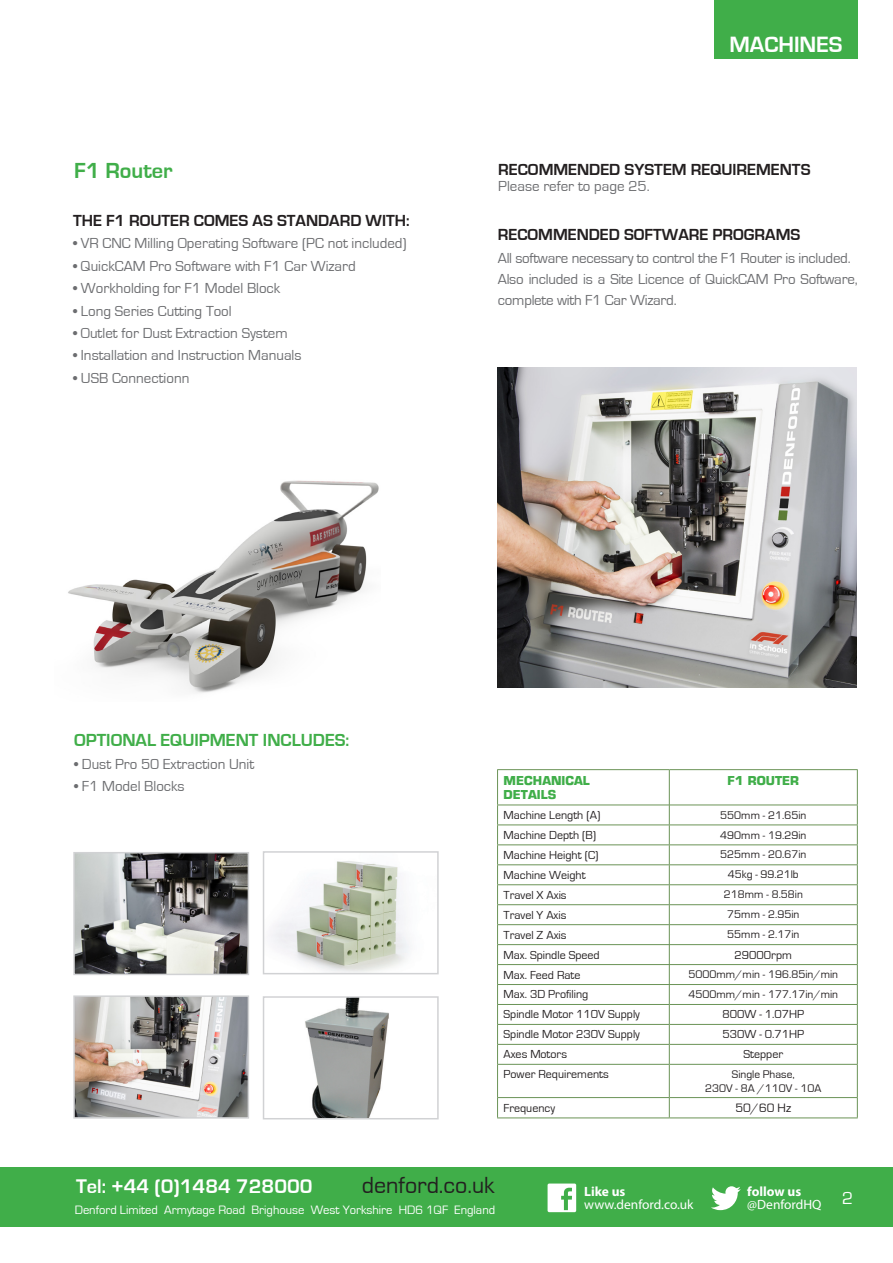
<style>
.page{position:relative;width:893px;height:1263px;background:#fff}
.page>*{position:absolute;margin:0;border:0;box-sizing:border-box;transform-origin:0 0}
.Paragraph_Style4{font:24px "Eurostile";color:#231f20}
.Paragraph_Style12{font:700 22.8px "Eurostile";color:#fff}
.Paragraph_Style12-2{font:700 22.5px "Eurostile";color:#40ae49}
.Paragraph_Style11{font:700 20.4px "Eurostile";color:#fff}
.Paragraph_Style3{font:700 18px "Eurostile";color:#40ae49}
.t1{font:18px "Eurostile";color:#fff}
.Paragraph_Style3-2{font:700 16.5px "Eurostile";color:#231f20}
.Paragraph_Style3-3{font:15px "Eurostile";color:#6c6d70}
.Paragraph_Style4-2{font:15px/21px "Eurostile";letter-spacing:-.015em;color:#6c6d70}
.Paragraph_Style16{font:15px "Eurostile";color:#6c6d70}
.t2{font:13.5px "Myriad Pro";color:#fff}
.t3{font:700 13.5px "Myriad Pro";color:#fff}
.Paragraph_Style4-3{font:12.6px "Eurostile";color:#fff}
.t4{font:12.6px "Eurostile";color:#231f20}
.t5{font:12px "Eurostile";color:#231f20}
.t6{font:700 12px "Eurostile";color:#40ae49}
.t7{font:11.4px "Eurostile";color:#231f20}
</style>
<div class="page">
<svg style="left:498px;top:770px;width:359px;height:347px"></svg>
<hr style="left:497px;top:769px;width:172px;height:1px;background:#6b9357">
<hr style="left:497px;top:770px;width:1px;height:34px;background:#6b9357">
<hr style="left:669px;top:769px;width:189px;height:1px;background:#6b9357">
<hr style="left:669px;top:770px;width:1px;height:34px;background:#6b9357">
<hr style="left:857px;top:770px;width:1px;height:35px;background:#6b9357">
<hr style="left:497px;top:804px;width:173px;height:1px;background:#6b9357">
<hr style="left:497px;top:824px;width:172px;height:1px;background:#6b9357">
<hr style="left:497px;top:844px;width:172px;height:1px;background:#6b9357">
<hr style="left:497px;top:864px;width:172px;height:1px;background:#6b9357">
<hr style="left:497px;top:884px;width:172px;height:1px;background:#6b9357">
<hr style="left:497px;top:904px;width:172px;height:1px;background:#6b9357">
<hr style="left:497px;top:924px;width:172px;height:1px;background:#6b9357">
<hr style="left:497px;top:944px;width:173px;height:1px;background:#6b9357">
<hr style="left:497px;top:964px;width:173px;height:1px;background:#6b9357">
<hr style="left:497px;top:984px;width:172px;height:1px;background:#6b9357">
<hr style="left:497px;top:1004px;width:172px;height:1px;background:#6b9357">
<hr style="left:669px;top:1004px;width:189px;height:1px;background:#6b9357">
<hr style="left:497px;top:1024px;width:172px;height:1px;background:#6b9357">
<hr style="left:669px;top:1024px;width:189px;height:1px;background:#6b9357">
<hr style="left:497px;top:1044px;width:172px;height:1px;background:#6b9357">
<svg style="left:497px;top:805px;width:1px;height:259px"></svg>
<hr style="left:669px;top:1044px;width:189px;height:1px;background:#6b9357">
<hr style="left:497px;top:1064px;width:172px;height:1px;background:#6b9357">
<hr style="left:497px;top:1065px;width:1px;height:32px;background:#6b9357">
<hr style="left:669px;top:1064px;width:189px;height:1px;background:#6b9357">
<hr style="left:669px;top:1065px;width:1px;height:32px;background:#6b9357">
<hr style="left:857px;top:1065px;width:1px;height:32px;background:#6b9357">
<hr style="left:497px;top:1097px;width:172px;height:1px;background:#6b9357">
<svg style="left:497px;top:1098px;width:1px;height:19px"></svg>
<hr style="left:669px;top:1097px;width:189px;height:1px;background:#6b9357">
<svg style="left:669px;top:1098px;width:1px;height:19px"></svg>
<svg style="left:857px;top:1098px;width:1px;height:19px"></svg>
<hr style="left:497px;top:1117px;width:172px;height:1px;background:#6b9357">
<hr style="left:669px;top:1117px;width:189px;height:1px;background:#6b9357">
<hr style="left:669px;top:805px;width:189px;height:1px;background:#6b9357">
<hr style="left:669px;top:824px;width:189px;height:1px;background:#6b9357">
<hr style="left:669px;top:844px;width:189px;height:1px;background:#6b9357">
<hr style="left:669px;top:864px;width:189px;height:1px;background:#6b9357">
<hr style="left:669px;top:884px;width:189px;height:1px;background:#6b9357">
<hr style="left:669px;top:904px;width:189px;height:1px;background:#6b9357">
<hr style="left:669px;top:924px;width:189px;height:1px;background:#6b9357">
<hr style="left:669px;top:944px;width:189px;height:1px;background:#6b9357">
<hr style="left:669px;top:964px;width:189px;height:1px;background:#6b9357">
<hr style="left:669px;top:984px;width:189px;height:1px;background:#6b9357">
<svg style="left:669px;top:805px;width:1px;height:259px"></svg>
<svg style="left:857px;top:805px;width:1px;height:259px"></svg>
<img style="left:68px;top:480px;width:311px;height:213px">
<img style="left:75px;top:997px;width:172px;height:119px">
<div style="left:73px;top:995px;width:176px;height:123px;border:1px solid #d1d2d4"></div>
<img style="left:75px;top:854px;width:172px;height:119px">
<div style="left:73px;top:852px;width:176px;height:123px;border:1px solid #d1d2d4"></div>
<img style="left:270px;top:861px;width:140px;height:111px">
<div style="left:263px;top:851px;width:176px;height:123px;border:1px solid #d1d2d4"></div>
<img style="left:305px;top:998px;width:84px;height:119px">
<div style="left:263px;top:996px;width:176px;height:123px;border:1px solid #d1d2d4"></div>
<div style="left:0;top:1167px;width:893px;height:59px;background:#40ae49"></div>
<svg style="left:711px;top:1186px;width:30px;height:24px"></svg>
<div style="left:548px;top:1183px;width:28px;height:29px;background:#fff;border-radius:2px"></div>
<svg style="left:561px;top:1188px;width:11px;height:22px"></svg>
<div style="left:714px;top:0;width:144px;height:59px;background:#40ae49"></div>
<img style="left:498px;top:367px;width:359px;height:320px">
<p class="Paragraph_Style12-2" style="left:74px;top:158px;width:100px">F1 Router</p>
<p class="Paragraph_Style3-2" style="left:73px;top:211px;width:338px">THE F1 ROUTER COMES AS STANDARD WITH:</p>
<p class="Paragraph_Style3-3" style="left:73px;top:235px;width:335px">• VR CNC Milling Operating Software (PC not included)</p>
<p class="Paragraph_Style3-3" style="left:73px;top:258px;width:284px">• QuickCAM Pro Software with F1 Car Wizard</p>
<p class="Paragraph_Style3-3" style="left:73px;top:280px;width:209px">• Workholding for F1 Model Block</p>
<p class="Paragraph_Style3-3" style="left:73px;top:303px;width:160px">• Long Series Cutting Tool</p>
<p class="Paragraph_Style3-3" style="left:73px;top:325px;width:216px">• Outlet for Dust Extraction System</p>
<p class="Paragraph_Style3-3" style="left:73px;top:347px;width:230px">• Installation and Instruction Manuals</p>
<p class="Paragraph_Style3-3" style="left:73px;top:370px;width:118px">• USB Connectionn</p>
<p class="Paragraph_Style12" style="left:729px;top:32px;width:114px">MACHINES</p>
<p class="Paragraph_Style3-2" style="left:498px;top:160px;width:314px">RECOMMENDED SYSTEM REQUIREMENTS</p>
<p class="Paragraph_Style16" style="left:498px;top:178px;width:153px">Please refer to page 25.</p>
<p class="Paragraph_Style3-2" style="left:498px;top:226px;width:304px">RECOMMENDED SOFTWARE PROGRAMS</p>
<p class="Paragraph_Style4-2" style="left:498px;top:248px;width:354px">All software necessary to control the F1 Router is included.</p>
<p class="Paragraph_Style4-2" style="left:498px;top:269px;width:361px">Also included is a Site Licence of QuickCAM Pro Software, complete with F1 Car Wizard.</p>
<p class="Paragraph_Style3" style="left:74px;top:731px;width:277px">OPTIONAL EQUIPMENT INCLUDES:</p>
<p class="Paragraph_Style3-3" style="left:74px;top:756px;width:182px">• Dust Pro 50 Extraction Unit</p>
<p class="Paragraph_Style16" style="left:74px;top:778px;width:112px">• F1 Model Blocks</p>
<p class="t6" style="left:503px;top:773px;width:88px">MECHANICAL</p>
<p class="t6" style="left:503px;top:787px;width:54px">DETAILS</p>
<p class="t6" style="left:727px;top:773px;width:73px">F1 ROUTER</p>
<p class="t5" style="left:503px;top:808px;width:98px">Machine Length (A)</p>
<p class="t7" style="left:720px;top:809px;width:88px">550mm - 21.65in</p>
<p class="t5" style="left:503px;top:828px;width:94px">Machine Depth (B)</p>
<p class="t7" style="left:720px;top:829px;width:88px">490mm - 19.29in</p>
<p class="t5" style="left:503px;top:848px;width:96px">Machine Height (C)</p>
<p class="t7" style="left:720px;top:848px;width:88px">525mm - 20.67in</p>
<p class="t5" style="left:503px;top:868px;width:84px">Machine Weight</p>
<p class="t7" style="left:728px;top:868px;width:72px">45kg - 99.21lb</p>
<p class="t5" style="left:503px;top:888px;width:65px">Travel X Axis</p>
<p class="t7" style="left:724px;top:888px;width:81px">218mm - 8.58in</p>
<p class="t5" style="left:503px;top:908px;width:64px">Travel Y Axis</p>
<p class="t7" style="left:727px;top:908px;width:74px">75mm - 2.95in</p>
<p class="t5" style="left:503px;top:928px;width:64px">Travel Z Axis</p>
<p class="t7" style="left:727px;top:928px;width:74px">55mm - 2.17in</p>
<p class="t5" style="left:503px;top:948px;width:98px">Max. Spindle Speed</p>
<p class="t5" style="left:735px;top:948px;width:59px">29000rpm</p>
<p class="t5" style="left:503px;top:968px;width:78px">Max. Feed Rate</p>
<p class="t7" style="left:688px;top:968px;width:151px">5000mm/min - 196.85in/min</p>
<p class="t5" style="left:503px;top:988px;width:86px">Max. 3D Profiling</p>
<p class="t7" style="left:688px;top:988px;width:151px">4500mm/min - 177.17in/min</p>
<p class="t5" style="left:503px;top:1008px;width:138px">Spindle Motor 110V Supply</p>
<p class="t5" style="left:722px;top:1008px;width:83px">800W - 1.07HP</p>
<p class="t5" style="left:503px;top:1028px;width:138px">Spindle Motor 230V Supply</p>
<p class="t5" style="left:722px;top:1028px;width:83px">530W - 0.71HP</p>
<p class="t5" style="left:503px;top:1048px;width:65px">Axes Motors</p>
<p class="t5" style="left:743px;top:1048px;width:41px">Stepper</p>
<p class="t5" style="left:503px;top:1068px;width:107px">Power Requirements</p>
<p class="t7" style="left:732px;top:1068px;width:64px">Single Phase,</p>
<p class="t7" style="left:705px;top:1082px;width:118px">230V - 8A /110V - 10A</p>
<p class="t5" style="left:503px;top:1101px;width:53px">Frequency</p>
<p class="t4" style="left:736px;top:1101px;width:57px">50/60 Hz</p>
<p class="Paragraph_Style4" style="left:362px;top:1172px;width:134px">denford.co.uk</p>
<p class="Paragraph_Style4-3" style="left:75px;top:1203px;width:422px">Denford Limited Armytage Road Brighouse West Yorkshire HD6 1QF England</p>
<p class="Paragraph_Style11" style="left:76px;top:1175px;width:238px">Tel: +44 (0)1484 728000</p>
<p class="t3" style="left:584px;top:1182px;width:43px">Like us</p>
<p class="t2" style="left:584px;top:1196px;width:111px">www.denford.co.uk</p>
<p class="t3" style="left:747px;top:1182px;width:55px">follow us</p>
<p class="t2" style="left:747px;top:1196px;width:76px">@DenfordHQ</p>
<p class="t1" style="left:842px;top:1189px;width:13px">2</p>
</div>
